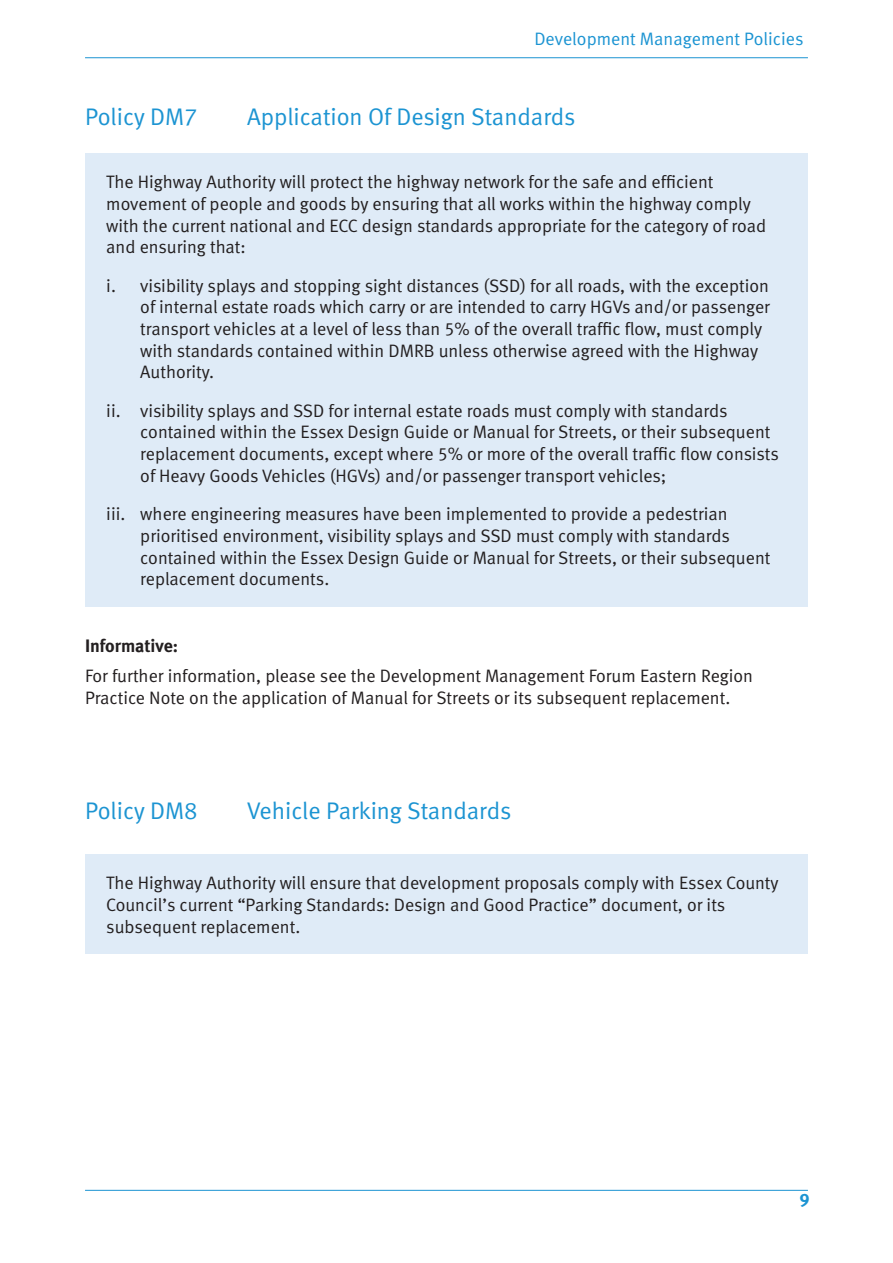
<style>
.page{position:relative;width:893px;height:1263px;background:#fff}
.page>*{position:absolute;margin:0;border:0;box-sizing:border-box;transform-origin:0 0}
.t1{font:24px "Meta Normal LF";color:#1c94d2}
.Table_tabs{font:18px/21.6px "Meta Normal LF";color:#231f20}
.Table_body{font:18px/21.6px "Meta Normal LF";color:#231f20}
.Body{font:18px/21.6px "Meta Normal LF";color:#231f20}
.t2{font:18px "Meta Normal LF";color:#1c94d2}
.Sub_Header{font:18px "Meta Bold LF";color:#231f20}
.t3{font:18px "Meta Bold LF";color:#1c94d2}
</style>
<div class="page">
<hr style="left:85px;top:57px;width:723px;height:1px;background:#1c94d2">
<hr style="left:85px;top:1190px;width:723px;height:1px;background:#1c94d2">
<div style="left:85px;top:153px;width:723px;height:453px;background:#dfebf7"></div>
<div style="left:85px;top:854px;width:723px;height:100px;background:#dfebf7"></div>
<p class="t2" style="left:534px;top:29px;width:271px">Development Management Policies</p>
<p class="t1" style="left:85px;top:103px;width:114px">Policy DM7</p>
<p class="t1" style="left:247px;top:103px;width:330px">Application Of Design Standards</p>
<p class="Table_body" style="left:106px;top:171px;width:661px">The Highway Authority will protect the highway network for the safe and efficient movement of people and goods by ensuring that all works within the highway comply with the current national and ECC design standards appropriate for the category of road and ensuring that:</p>
<p class="Table_tabs" style="left:140px;top:275px;width:631px;text-indent:-34px">i. visibility splays and stopping sight distances (SSD) for all roads, with the exception of internal estate roads which carry or are intended to carry HGVs and/or passenger transport vehicles at a level of less than 5% of the overall traffic flow, must comply with standards contained within DMRB unless otherwise agreed with the Highway Authority.</p>
<p class="Table_tabs" style="left:140px;top:400px;width:640px;text-indent:-34px">ii. visibility splays and SSD for internal estate roads must comply with standards contained within the Essex Design Guide or Manual for Streets, or their subsequent replacement documents, except where 5% or more of the overall traffic flow consists of Heavy Goods Vehicles (HGVs) and/or passenger transport vehicles;</p>
<p class="Table_tabs" style="left:140px;top:503px;width:632px;text-indent:-34px">iii. where engineering measures have been implemented to provide a pedestrian prioritised environment, visibility splays and SSD must comply with standards contained within the Essex Design Guide or Manual for Streets, or their subsequent replacement documents.</p>
<p class="Sub_Header" style="left:85px;top:635px;width:95px">Informative:</p>
<p class="Body" style="left:85px;top:665px;width:669px">For further information, please see the Development Management Forum Eastern Region<br>Practice Note on the application of Manual for Streets or its subsequent replacement.</p>
<p class="t1" style="left:85px;top:797px;width:114px">Policy DM8</p>
<p class="t1" style="left:247px;top:797px;width:266px">Vehicle Parking Standards</p>
<p class="Table_body" style="left:106px;top:872px;width:674px">The Highway Authority will ensure that development proposals comply with Essex County<br>Council’s current “Parking Standards: Design and Good Practice” document, or its subsequent replacement.</p>
<p class="t3" style="left:799px;top:1189px;width:12px">9</p>
</div>
